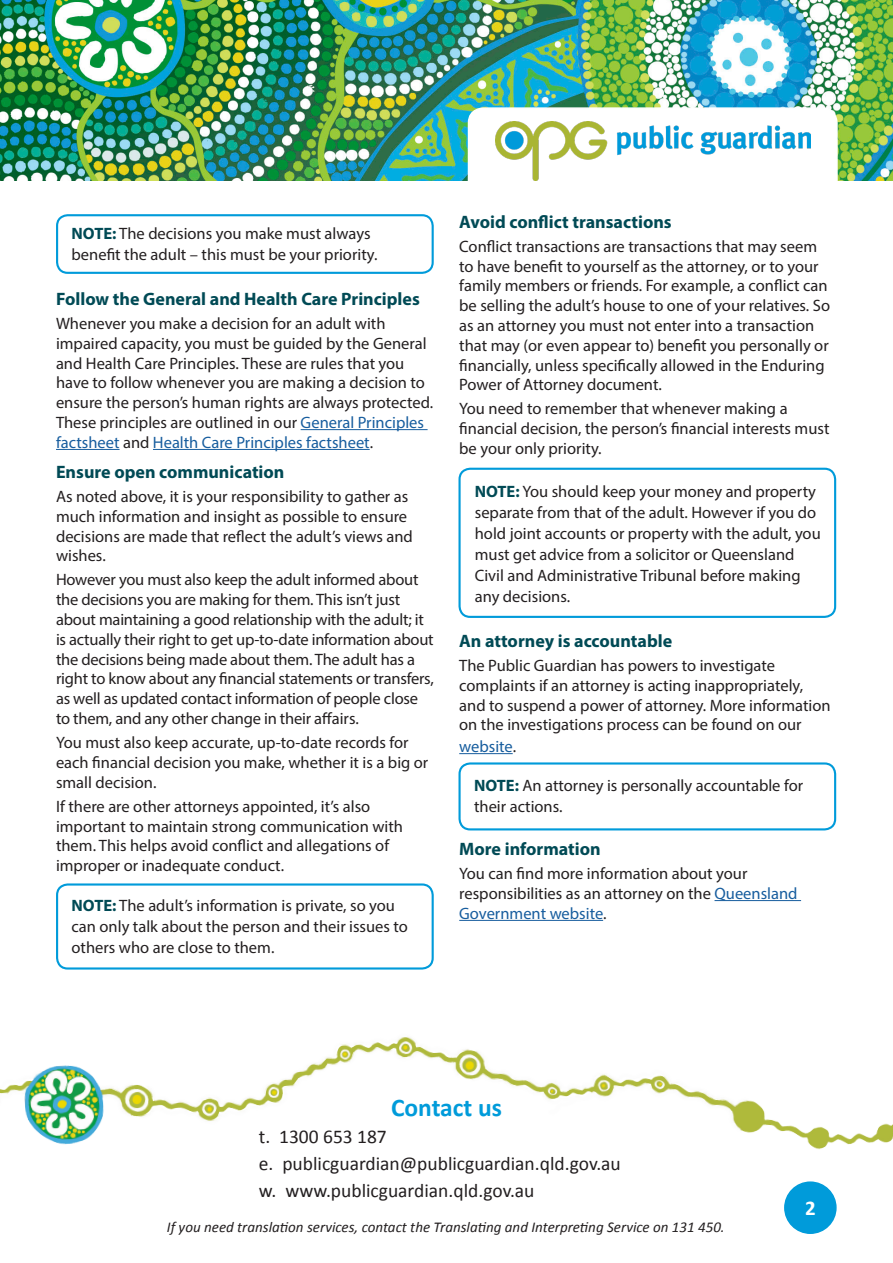
<style>
.page{position:relative;width:893px;height:1263px;background:#fff}
.page>*{position:absolute;margin:0;border:0;box-sizing:border-box;transform-origin:0 0}
.t1{font:700 25.5px "Calibri";color:#009bda}
.t2{font:700 21px "Calibri";color:#fff}
.t3{font:19.5px/27px "Calibri";color:#231f20}
.t4{font:700 18px "Myriad Pro";color:#004a55}
.t5{font:16.5px/19.8px "Myriad Pro";color:#231f20}
.t6{font:16.5px/19.8px "Myriad Pro";color:#175d9e}
.t7{font:italic 15px "Calibri";color:#231f20}
.s1{font-weight:700;color:#004a55}
.s2{color:#231f20}
.s3{color:#175d9e}
</style>
<div class="page">
<img style="left:0;top:0;width:893px;height:181px">
<div style="left:468px;top:108px;width:369px;height:90px;background:#fff;border-radius:15px"></div>
<div style="left:468px;top:107px;width:370px;height:92px;border:2px solid #fff;border-radius:15px"></div>
<img style="left:495px;top:121px;width:315px;height:60px">
<div style="left:785px;top:1182px;width:51px;height:51px;background:#009bda;border-radius:50%"></div>
<img style="left:0;top:1037px;width:893px;height:187px">
<hr style="left:301px;top:429px;width:127px;height:1px;background:#175d9e">
<hr style="left:56px;top:449px;width:64px;height:1px;background:#175d9e">
<hr style="left:153px;top:449px;width:217px;height:1px;background:#175d9e">
<hr style="left:459px;top:753px;width:54px;height:1px;background:#175d9e">
<hr style="left:714px;top:900px;width:87px;height:1px;background:#175d9e">
<hr style="left:459px;top:920px;width:144px;height:1px;background:#175d9e">
<div style="left:56px;top:214px;width:378px;height:60px;border:2px solid #009bda;border-radius:11px"></div>
<div style="left:56px;top:883px;width:378px;height:86px;border:2px solid #009bda;border-radius:11px"></div>
<div style="left:458px;top:468px;width:378px;height:150px;border:2px solid #009bda;border-radius:11px"></div>
<div style="left:458px;top:762px;width:378px;height:68px;border:2px solid #009bda;border-radius:11px"></div>
<p class="t5" style="left:72px;top:222px;width:307px;line-height:21px"><span class="s1">NOTE:</span> The decisions you make must always benefit the adult – this must be your priority.</p>
<p class="t4" style="left:56px;top:287px;width:365px">Follow the General and Health Care Principles</p>
<p class="t5" style="left:56px;top:313px;width:379px">Whenever you make a decision for an adult with impaired capacity, you must be guided by the General and Health Care Principles. These are rules that you have to follow whenever you are making a decision to ensure the person’s human rights are always protected.</p>
<p class="t6" style="left:56px;top:412px;width:370px"><span class="s2">These principles are outlined in our</span> General Principles factsheet <span class="s2">and</span> Health Care Principles factsheet<span class="s2">.</span></p>
<p class="t4" style="left:56px;top:460px;width:230px">Ensure open communication</p>
<p class="t5" style="left:56px;top:486px;width:358px">As noted above, it is your responsibility to gather as much information and insight as possible to ensure decisions are made that reflect the adult’s views and wishes.</p>
<p class="t5" style="left:56px;top:570px;width:379px">However you must also keep the adult informed about the decisions you are making for them. This isn’t just about maintaining a good relationship with the adult; it is actually their right to get up-to-date information about the decisions being made about them. The adult has a right to know about any financial statements or transfers, as well as updated contact information of people close to them, and any other change in their affairs.</p>
<p class="t5" style="left:56px;top:732px;width:374px">You must also keep accurate, up-to-date records for each financial decision you make, whether it is a big or small decision.</p>
<p class="t5" style="left:56px;top:796px;width:348px">If there are other attorneys appointed, it’s also important to maintain strong communication with them. This helps avoid conflict and allegations of improper or inadequate conduct.</p>
<p class="t5" style="left:72px;top:894px;width:338px;line-height:21px"><span class="s1">NOTE:</span> The adult’s information is private, so you can only talk about the person and their issues to others who are close to them.</p>
<p class="t4" style="left:459px;top:210px;width:214px">Avoid conflict transactions</p>
<p class="t5" style="left:459px;top:236px;width:372px">Conflict transactions are transactions that may seem to have benefit to yourself as the attorney, or to your family members or friends. For example, a conflict can be selling the adult’s house to one of your relatives. So as an attorney you must not enter into a transaction that may (or even appear to) benefit you personally or financially, unless specifically allowed in the Enduring Power of Attorney document.</p>
<p class="t5" style="left:459px;top:399px;width:372px">You need to remember that whenever making a financial decision, the person’s financial interests must be your only priority.</p>
<p class="t5" style="left:475px;top:480px;width:347px;line-height:21px"><span class="s1">NOTE:</span> You should keep your money and property separate from that of the adult. However if you do hold joint accounts or property with the adult, you must get advice from a solicitor or Queensland Civil and Administrative Tribunal before making any decisions.</p>
<p class="t4" style="left:459px;top:629px;width:214px">An attorney is accountable</p>
<p class="t5" style="left:459px;top:655px;width:373px">The Public Guardian has powers to investigate complaints if an attorney is acting inappropriately, and to suspend a power of attorney. More information on the investigations process can be found on our</p>
<p class="t6" style="left:459px;top:736px;width:58px">website<span class="s2">.</span></p>
<p class="t5" style="left:474px;top:775px;width:331px;line-height:21px"><span class="s1">NOTE:</span> An attorney is personally accountable for their actions.</p>
<p class="t4" style="left:459px;top:837px;width:143px">More information</p>
<p class="t5" style="left:459px;top:863px;width:340px">You can find more information about your responsibilities as an attorney on the <span class="s3">Queensland<br>Government website</span>.</p>
<h1 class="t1" style="left:391px;top:1089px;width:112px">Contact us</h1>
<p class="t3" style="left:259px;top:1122px;width:363px">t. 1300 653 187<br>e. publicguardian@publicguardian.qld.gov.au w. www.publicguardian.qld.gov.au</p>
<p class="t7" style="left:167px;top:1216px;width:559px">If you need translation services, contact the Translating and Interpreting Service on 131 450.</p>
<p class="t2" style="left:805px;top:1193px;width:12px">2</p>
</div>
